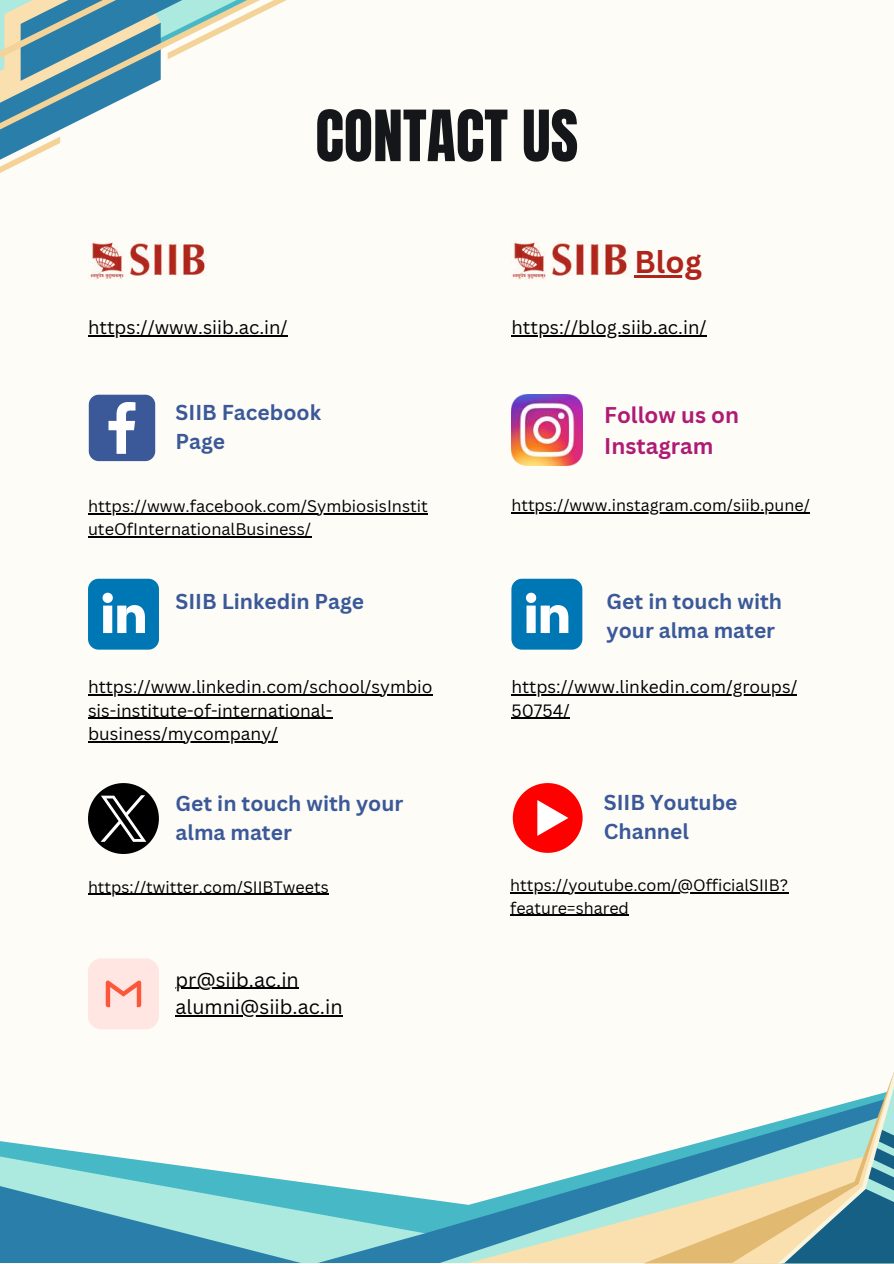
<style>
.page{position:relative;width:894px;height:1264px;background:#fff}
.page>*{position:absolute;margin:0;border:0;box-sizing:border-box;transform-origin:0 0}
.t1{font:60px "Anton";color:#141619}
.t2{font:700 30.6px "Canva Sans";color:#af251b}
.t3{font:700 22.2px/30.3px "Canva Sans";color:#af1b74}
.t4{font:700 21px/29.2px "Canva Sans";color:#3b5998}
.t5{font:19.8px "Canva Sans";color:#000}
.t6{font:18.45px "Canva Sans";color:#000}
.t7{font:17.4px/23.7px "Canva Sans";color:#000}
.t8{font:16.35px/22.5px "Canva Sans";color:#000}
.t9{font:16.05px/22.5px "Canva Sans";color:#000}
</style>
<div class="page">
<div style="left:0;top:0;width:893px;height:1263px;background:#fdfcf7"></div>
<img style="left:90px;top:242px;width:115px;height:38px">
<svg style="left:89px;top:395px;width:66px;height:66px"></svg>
<svg style="left:511px;top:578px;width:71px;height:71px"></svg>
<img style="left:511px;top:395px;width:71px;height:70px">
<svg style="left:88px;top:1016px;width:228px;height:246px"></svg>
<svg style="left:0;top:1107px;width:303px;height:155px"></svg>
<svg style="left:316px;top:1015px;width:327px;height:247px"></svg>
<hr style="left:175px;top:987px;width:124px;height:1px;background:#000">
<svg style="left:643px;top:1134px;width:88px;height:129px"></svg>
<svg style="left:731px;top:1075px;width:162px;height:188px"></svg>
<svg style="left:0;top:0;width:287px;height:173px"></svg>
<svg style="left:88px;top:783px;width:71px;height:71px"></svg>
<svg style="left:512px;top:783px;width:70px;height:69px"></svg>
<svg style="left:88px;top:578px;width:71px;height:71px"></svg>
<div style="left:88px;top:958px;width:71px;height:71px;background:#ffe6e2;border-radius:13px"></div>
<svg style="left:106px;top:980px;width:35px;height:27px"></svg>
<hr style="left:634px;top:275px;width:67px;height:2px;background:#af251b">
<hr style="left:511px;top:335px;width:195px;height:1px;background:#000">
<hr style="left:88px;top:513px;width:340px;height:1px;background:#000">
<hr style="left:88px;top:536px;width:223px;height:1px;background:#000">
<hr style="left:511px;top:694px;width:286px;height:1px;background:#000">
<hr style="left:511px;top:718px;width:58px;height:1px;background:#000">
<hr style="left:88px;top:893px;width:240px;height:1px;background:#000">
<hr style="left:511px;top:512px;width:298px;height:1px;background:#000">
<hr style="left:88px;top:335px;width:200px;height:1px;background:#000">
<hr style="left:88px;top:694px;width:344px;height:1px;background:#000">
<hr style="left:88px;top:718px;width:244px;height:1px;background:#000">
<hr style="left:88px;top:741px;width:190px;height:1px;background:#000">
<hr style="left:510px;top:892px;width:278px;height:1px;background:#000">
<hr style="left:510px;top:914px;width:118px;height:1px;background:#000">
<hr style="left:175px;top:1015px;width:167px;height:1px;background:#000">
<img style="left:512px;top:242px;width:115px;height:38px">
<h1 class="t1" style="left:315px;top:93px;width:264px">CONTACT US</h1>
<p class="t6" style="left:88px;top:315px;width:201px">https://www.siib.ac.in/</p>
<h2 class="t2" style="left:634px;top:240px;width:69px">Blog</h2>
<p class="t6" style="left:511px;top:315px;width:196px">https://blog.siib.ac.in/</p>
<p class="t4" style="left:175px;top:397px;width:147px">SIIB Facebook<br>Page</p>
<p class="t8" style="left:88px;top:495px;width:341px">https://www.facebook.com/SymbiosisInstit uteOfInternationalBusiness/</p>
<p class="t4" style="left:175px;top:586px;width:190px">SIIB Linkedin Page</p>
<p class="t7" style="left:88px;top:674px;width:346px">https://www.linkedin.com/school/symbio sis-institute-of-international&shy;business/mycompany/</p>
<p class="t4" style="left:175px;top:787px;width:229px">Get in touch with your alma mater</p>
<p class="t9" style="left:88px;top:875px;width:242px">https://twitter.com/SIIBTweets</p>
<p class="t5" style="left:175px;top:965px;width:125px">pr@siib.ac.in</p>
<p class="t5" style="left:175px;top:992px;width:168px">alumni@siib.ac.in</p>
<p class="t3" style="left:604px;top:399px;width:136px">Follow us on<br>Instagram</p>
<p class="t9" style="left:511px;top:494px;width:300px">https://www.instagram.com/siib.pune/</p>
<p class="t4" style="left:606px;top:585px;width:177px">Get in touch with your alma mater</p>
<p class="t7" style="left:511px;top:674px;width:287px">https://www.linkedin.com/groups/<br>50754/</p>
<p class="t4" style="left:603px;top:787px;width:135px">SIIB Youtube<br>Channel</p>
<p class="t9" style="left:510px;top:873px;width:279px">https://youtube.com/@OfficialSIIB? feature=shared</p>
</div>
